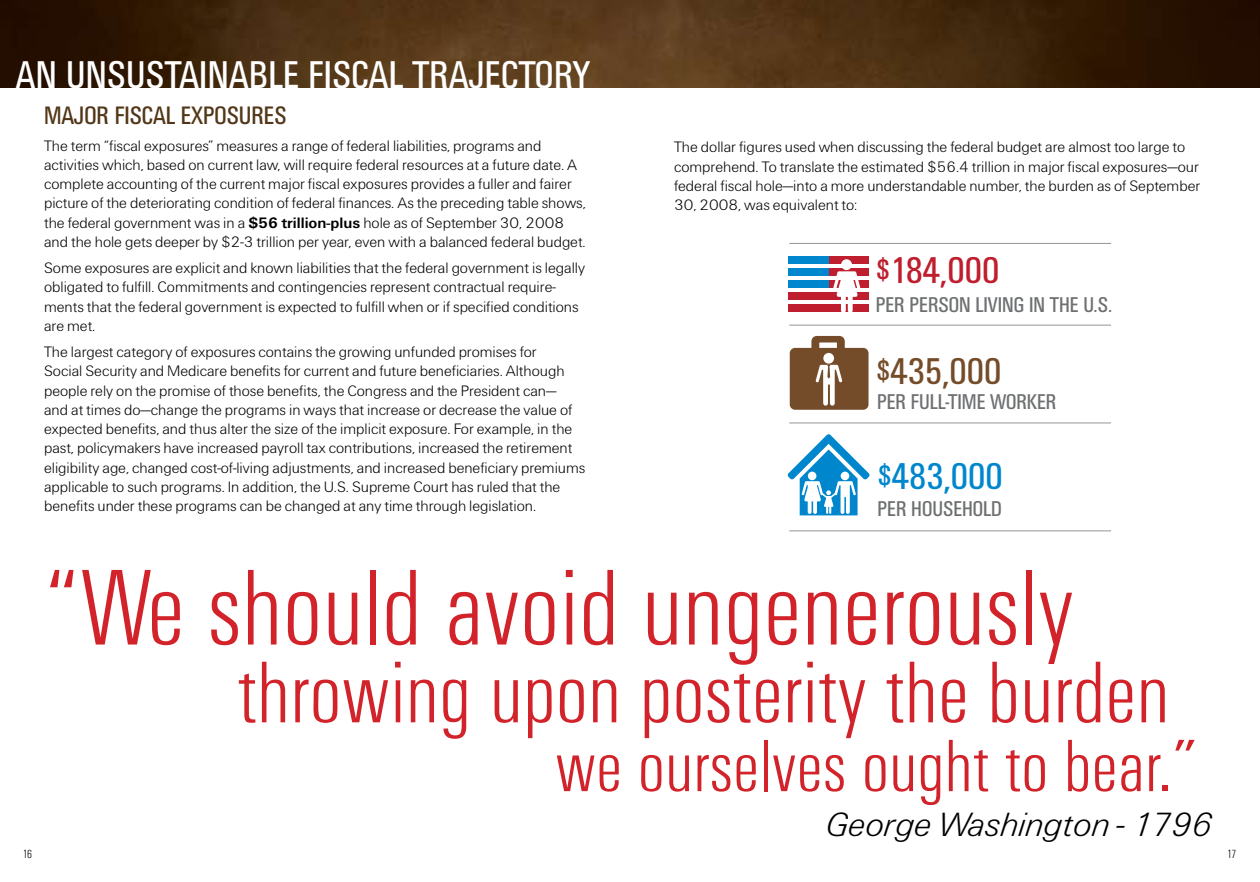
<style>
.page{position:relative;width:1260px;height:882px;background:#fff}
.page>*{position:absolute;margin:0;border:0;box-sizing:border-box;transform-origin:0 0}
.t1{font:112px "Univers U47";color:#d2232a}
.t2{font:91px "Univers U47";color:#d2232a}
.t3{font:77px "Univers U47";color:#d2232a}
.t4{font:40.25px "Univers U57";letter-spacing:.01em;color:#fff}
.t5{font:38.85px "Univers U57";color:#0086cc}
.t6{font:38.85px "Univers U57";color:#754c29}
.t7{font:38.85px "Univers U57";color:#be1e2d}
.t8{font:35px "Univers U46";color:#000}
.t9{font:26.25px "Univers U57";color:#523618}
.t10{font:22.22px "Univers U57";color:#6d6f71}
.t11{font:15.75px/19.2px "Univers U45";color:#000}
.t12{font:12.25px "Univers U47";color:#000}
.s1{font-family:"Univers U65"}
.s2{font-size:32.38px}
.s3{font-family:"Univers U45"}
</style>
<div class="page">
<img style="left:0;top:0;width:1260px;height:87px">
<div style="left:829px;top:268px;width:40px;height:8px;background:#be1e2d"></div>
<div style="left:829px;top:257px;width:40px;height:7px;background:#be1e2d"></div>
<div style="left:829px;top:280px;width:40px;height:8px;background:#be1e2d"></div>
<div style="left:788px;top:292px;width:81px;height:8px;background:#be1e2d"></div>
<div style="left:788px;top:304px;width:81px;height:8px;background:#be1e2d"></div>
<div style="left:790px;top:348px;width:79px;height:62px;background:#754c29;border-radius:5px"></div>
<svg style="left:811px;top:336px;width:34px;height:12px"></svg>
<svg style="left:788px;top:434px;width:82px;height:81px"></svg>
<hr style="left:789px;top:325px;width:322px;height:1px;background:#939598">
<hr style="left:789px;top:423px;width:322px;height:1px;background:#939598">
<hr style="left:789px;top:530px;width:322px;height:1px;background:#939598">
<hr style="left:789px;top:243px;width:322px;height:1px;background:#939598">
<div style="left:823px;top:353px;width:11px;height:11px;background:#fff;border-radius:50%"></div>
<div style="left:841px;top:259px;width:11px;height:11px;background:#fff;border-radius:50%"></div>
<svg style="left:833px;top:271px;width:27px;height:41px"></svg>
<div style="left:788px;top:268px;width:41px;height:8px;background:#0086cc"></div>
<div style="left:788px;top:257px;width:41px;height:7px;background:#0086cc"></div>
<div style="left:788px;top:280px;width:41px;height:8px;background:#0086cc"></div>
<svg style="left:816px;top:365px;width:26px;height:41px"></svg>
<h3 class="t4" style="left:16px;top:51px;width:576px">AN UNSUSTAINABLE FISCAL TRAJECTORY</h3>
<h3 class="t9" style="left:44px;top:100px;width:244px">MAJOR FISCAL EXPOSURES</h3>
<p class="t11" style="left:44px;top:137px;width:543px">The term “fiscal exposures” measures a range of federal liabilities, programs and activities which, based on current law, will require federal resources at a future date. A complete accounting of the current major fiscal exposures provides a fuller and fairer picture of the deteriorating condition of federal finances. As the preceding table shows, the federal government was in a <span class="s1">$56 trillion-plus</span> hole as of September 30, 2008 and the hole gets deeper by $2-3 trillion per year, even with a balanced federal budget.</p>
<p class="t11" style="left:44px;top:260px;width:542px">Some exposures are explicit and known liabilities that the federal government is legally obligated to fulfill. Commitments and contingencies represent contractual require&shy;ments that the federal government is expected to fulfill when or if specified conditions are met.</p>
<p class="t11" style="left:44px;top:344px;width:543px">The largest category of exposures contains the growing unfunded promises for<br>Social Security and Medicare benefits for current and future beneficiaries. Although people rely on the promise of those benefits, the Congress and the President can—<br>and at times do—change the programs in ways that increase or decrease the value of expected benefits, and thus alter the size of the implicit exposure. For example, in the past, policymakers have increased payroll tax contributions, increased the retirement eligibility age, changed cost-of-living adjustments, and increased beneficiary premiums applicable to such programs. In addition, the U.S. Supreme Court has ruled that the benefits under these programs can be changed at any time through legislation.</p>
<p class="t11" style="left:674px;top:139px;width:528px">The dollar figures used when discussing the federal budget are almost too large to comprehend. To translate the estimated $56.4 trillion in major fiscal exposures—our federal fiscal hole—into a more understandable number, the burden as of September 30, 2008, was equivalent to:</p>
<h3 class="t7" style="left:876px;top:247px;width:125px"><span class="s2">$</span>184,000</h3>
<h3 class="t10" style="left:876px;top:291px;width:238px">PER PERSON LIVING IN THE U.S.</h3>
<h3 class="t6" style="left:876px;top:348px;width:127px"><span class="s2">$</span>435,000</h3>
<h3 class="t10" style="left:877px;top:388px;width:181px">PER FULL-TIME WORKER</h3>
<h3 class="t5" style="left:877px;top:453px;width:127px"><span class="s2">$</span>483,000</h3>
<h3 class="t10" style="left:878px;top:495px;width:126px">PER HOUSEHOLD</h3>
<h1 class="t1" style="left:46px;top:533px;width:1030px">“We should avoid ungenerously</h1>
<h2 class="t2" style="left:237px;top:631px;width:934px">throwing upon posterity the burden</h2>
<h3 class="t3" style="left:555px;top:714px;width:644px">we ourselves ought to bear.<span class="s3">”</span></h3>
<h3 class="t8" style="left:826px;top:801px;width:388px">George Washington - 1796</h3>
<p class="t12" style="left:23px;top:846px;width:11px">16</p>
<p class="t12" style="left:1227px;top:846px;width:11px">17</p>
</div>
